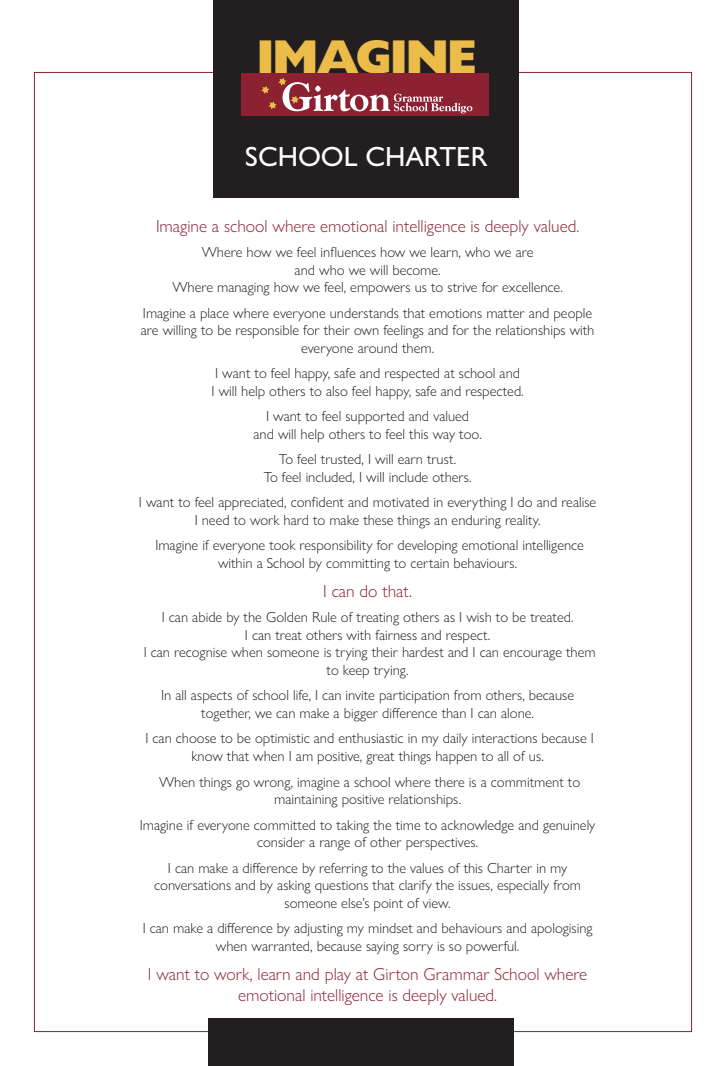
<style>
.page{position:relative;width:726px;height:1066px;background:#fff}
.page>*{position:absolute;margin:0;border:0;box-sizing:border-box;transform-origin:0 0}
.t1{font:800 47.76px "Gill Sans Nova";letter-spacing:-.05em;color:#ecbc4b}
.t2{font:500 27.88px "Gill Sans Nova";color:#fff}
.t3{font:300 17.44px/20.9px "Gill Sans Nova";color:#8b2131;text-align:center}
.t4{font:300 14.64px/17.6px "Gill Sans Nova";color:#231f20;text-align:center}
</style>
<div class="page">
<div style="left:213px;top:0;width:306px;height:198px;background:#231f20"></div>
<div style="left:241px;top:73px;width:247px;height:43px;background:#8b2131"></div>
<svg style="left:261px;top:78px;width:211px;height:35px"></svg>
<div style="left:209px;top:1018px;width:305px;height:48px;background:#231f20"></div>
<h1 class="t1" style="left:256px;top:27px;width:222px">IMAGINE</h1>
<h2 class="t2" style="left:245px;top:140px;width:244px">SCHOOL CHARTER</h2>
<p class="t3" style="left:156px;top:215px;width:425px">Imagine a school where emotional intelligence is deeply valued.</p>
<p class="t4" style="left:172px;top:243px;width:392px">Where how we feel influences how we learn, who we are<br>and who we will become.<br>Where managing how we feel, empowers us to strive for excellence.</p>
<p class="t4" style="left:141px;top:304px;width:455px">Imagine a place where everyone understands that emotions matter and people are willing to be responsible for their own feelings and for the relationships with everyone around them.</p>
<p class="t4" style="left:211px;top:364px;width:314px;text-align:left">I want to feel happy, safe and respected at school and<br>I will help others to also feel happy, safe and respected.</p>
<p class="t4" style="left:253px;top:407px;width:230px">I want to feel supported and valued<br>and will help others to feel this way too.</p>
<p class="t4" style="left:264px;top:450px;width:209px">To feel trusted, I will earn trust.<br>To feel included, I will include others.</p>
<p class="t4" style="left:139px;top:493px;width:459px">I want to feel appreciated, confident and motivated in everything I do and realise<br>I need to work hard to make these things an enduring reality.</p>
<p class="t4" style="left:155px;top:536px;width:430px">Imagine if everyone took responsibility for developing emotional intelligence within a School by committing to certain behaviours.</p>
<p class="t3" style="left:323px;top:580px;width:90px">I can do that.</p>
<p class="t4" style="left:144px;top:608px;width:453px">I can abide by the Golden Rule of treating others as I wish to be treated.<br>I can treat others with fairness and respect.<br>I can recognise when someone is trying their hardest and I can encourage them to keep trying.</p>
<p class="t4" style="left:161px;top:686px;width:414px">In all aspects of school life, I can invite participation from others, because together, we can make a bigger difference than I can alone.</p>
<p class="t4" style="left:145px;top:729px;width:450px">I can choose to be optimistic and enthusiastic in my daily interactions because I know that when I am positive, great things happen to all of us.</p>
<p class="t4" style="left:159px;top:772px;width:422px">When things go wrong, imagine a school where there is a commitment to maintaining positive relationships.</p>
<p class="t4" style="left:140px;top:816px;width:457px">Imagine if everyone committed to taking the time to acknowledge and genuinely consider a range of other perspectives.</p>
<p class="t4" style="left:154px;top:859px;width:428px">I can make a difference by referring to the values of this Charter in my conversations and by asking questions that clarify the issues, especially from someone else’s point of view.</p>
<p class="t4" style="left:143px;top:919px;width:451px">I can make a difference by adjusting my mindset and behaviours and apologising when warranted, because saying sorry is so powerful.</p>
<p class="t3" style="left:148px;top:963px;width:441px">I want to work, learn and play at Girton Grammar School where emotional intelligence is deeply valued.</p>
</div>
